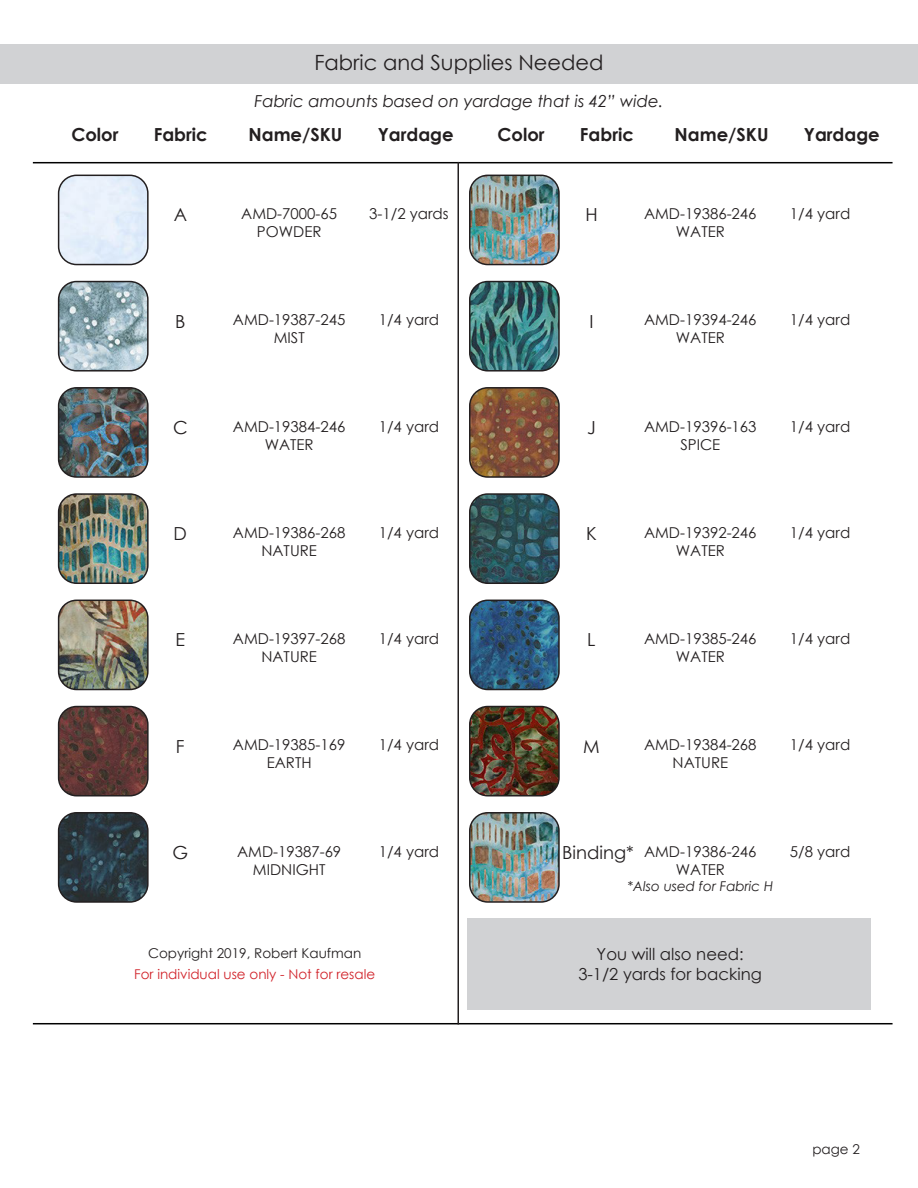
<style>
.page{position:relative;width:918px;height:1188px;background:#fff}
.page>*{position:absolute;margin:0;border:0;box-sizing:border-box;transform-origin:0 0}
.t1{font:21px "Century Gothic";color:#231f20}
.t2{font:700 18px "Century Gothic";color:#231f20}
.t3{font:18px "Century Gothic";color:#231f20}
.t4{font:italic 16.5px "Century Gothic";color:#231f20}
.t5{font:16.5px "Century Gothic";color:#231f20}
.t6{font:15px/18px "Century Gothic";color:#231f20;text-align:center}
.t7{font:13.5px "Century Gothic";color:#d1232a}
.t8{font:13.5px "Century Gothic";color:#231f20}
.t9{font:italic 13.5px "Century Gothic";color:#231f20}
</style>
<div class="page">
<img style="left:470px;top:175px;width:87px;height:90px">
<div style="left:469px;top:175px;width:91px;height:90px;border:2px solid #231f20;border-radius:18px"></div>
<img style="left:470px;top:282px;width:87px;height:87px">
<div style="left:469px;top:281px;width:91px;height:91px;border:2px solid #231f20;border-radius:18px"></div>
<img style="left:470px;top:388px;width:87px;height:87px">
<div style="left:469px;top:387px;width:91px;height:91px;border:2px solid #231f20;border-radius:18px"></div>
<img style="left:470px;top:496px;width:87px;height:87px">
<div style="left:469px;top:493px;width:91px;height:91px;border:2px solid #231f20;border-radius:18px"></div>
<img style="left:470px;top:600px;width:89px;height:90px">
<div style="left:469px;top:600px;width:91px;height:90px;border:2px solid #231f20;border-radius:18px"></div>
<img style="left:470px;top:707px;width:89px;height:89px">
<div style="left:469px;top:706px;width:91px;height:90px;border:2px solid #231f20;border-radius:18px"></div>
<img style="left:470px;top:813px;width:87px;height:87px">
<div style="left:469px;top:812px;width:91px;height:91px;border:2px solid #231f20;border-radius:18px"></div>
<div style="left:0;top:44px;width:918px;height:40px;background:#d1d2d4"></div>
<hr style="left:33px;top:162px;width:860px;height:1px;background:#000">
<hr style="left:33px;top:1023px;width:860px;height:1px;background:#000">
<hr style="left:458px;top:162px;width:1px;height:862px;background:#231f20">
<img style="left:59px;top:175px;width:87px;height:90px">
<div style="left:58px;top:175px;width:91px;height:90px;border:2px solid #231f20;border-radius:18px"></div>
<img style="left:59px;top:282px;width:87px;height:87px">
<div style="left:58px;top:281px;width:91px;height:91px;border:2px solid #231f20;border-radius:18px"></div>
<img style="left:59px;top:388px;width:87px;height:87px">
<div style="left:58px;top:387px;width:91px;height:91px;border:2px solid #231f20;border-radius:18px"></div>
<img style="left:59px;top:496px;width:87px;height:87px">
<div style="left:58px;top:493px;width:91px;height:91px;border:2px solid #231f20;border-radius:18px"></div>
<img style="left:59px;top:600px;width:87px;height:90px">
<div style="left:58px;top:600px;width:91px;height:90px;border:2px solid #231f20;border-radius:18px"></div>
<img style="left:59px;top:707px;width:87px;height:89px">
<div style="left:58px;top:706px;width:91px;height:90px;border:2px solid #231f20;border-radius:18px"></div>
<img style="left:59px;top:813px;width:87px;height:87px">
<div style="left:58px;top:812px;width:91px;height:91px;border:2px solid #231f20;border-radius:18px"></div>
<div style="left:467px;top:918px;width:404px;height:91px;background:#d1d2d4"></div>
<p class="t1" style="left:314px;top:47px;width:291px">Fabric and Supplies Needed</p>
<p class="t4" style="left:254px;top:90px;width:411px">Fabric amounts based on yardage that is 42” wide.</p>
<p class="t2" style="left:71px;top:121px;width:49px">Color</p>
<p class="t2" style="left:154px;top:121px;width:56px">Fabric</p>
<p class="t2" style="left:248px;top:121px;width:95px">Name/SKU</p>
<p class="t2" style="left:378px;top:121px;width:77px">Yardage</p>
<p class="t2" style="left:497px;top:121px;width:49px">Color</p>
<p class="t2" style="left:580px;top:121px;width:55px">Fabric</p>
<p class="t2" style="left:675px;top:121px;width:95px">Name/SKU</p>
<p class="t2" style="left:804px;top:121px;width:77px">Yardage</p>
<p class="t3" style="left:174px;top:202px;width:15px">A</p>
<p class="t6" style="left:241px;top:205px;width:97px">AMD-7000-65<br>POWDER</p>
<p class="t6" style="left:369px;top:205px;width:81px">3-1/2 yards</p>
<p class="t3" style="left:585px;top:202px;width:14px">H</p>
<p class="t6" style="left:644px;top:205px;width:114px">AMD-19386-246<br>WATER</p>
<p class="t6" style="left:790px;top:205px;width:62px">1/4 yard</p>
<p class="t3" style="left:175px;top:309px;width:12px">B</p>
<p class="t6" style="left:233px;top:311px;width:114px">AMD-19387-245</p>
<p class="t6" style="left:274px;top:329px;width:33px">MIST</p>
<p class="t6" style="left:379px;top:311px;width:62px">1/4 yard</p>
<p class="t3" style="left:589px;top:309px;width:6px">I</p>
<p class="t6" style="left:644px;top:311px;width:114px">AMD-19394-246<br>WATER</p>
<p class="t6" style="left:790px;top:311px;width:62px">1/4 yard</p>
<p class="t3" style="left:173px;top:415px;width:16px">C</p>
<p class="t6" style="left:233px;top:417px;width:114px">AMD-19384-246<br>WATER</p>
<p class="t6" style="left:379px;top:417px;width:62px">1/4 yard</p>
<p class="t3" style="left:587px;top:415px;width:10px">J</p>
<p class="t6" style="left:644px;top:417px;width:114px">AMD-19396-163<br>SPICE</p>
<p class="t6" style="left:790px;top:417px;width:62px">1/4 yard</p>
<p class="t3" style="left:174px;top:521px;width:15px">D</p>
<p class="t6" style="left:233px;top:523px;width:114px">AMD-19386-268<br>NATURE</p>
<p class="t6" style="left:379px;top:523px;width:62px">1/4 yard</p>
<p class="t3" style="left:586px;top:521px;width:12px">K</p>
<p class="t6" style="left:644px;top:523px;width:114px">AMD-19392-246<br>WATER</p>
<p class="t6" style="left:790px;top:523px;width:62px">1/4 yard</p>
<p class="t3" style="left:176px;top:627px;width:11px">E</p>
<p class="t6" style="left:233px;top:630px;width:114px">AMD-19397-268<br>NATURE</p>
<p class="t6" style="left:379px;top:630px;width:62px">1/4 yard</p>
<p class="t3" style="left:587px;top:627px;width:10px">L</p>
<p class="t6" style="left:644px;top:630px;width:114px">AMD-19385-246<br>WATER</p>
<p class="t6" style="left:790px;top:630px;width:62px">1/4 yard</p>
<p class="t3" style="left:176px;top:734px;width:10px">F</p>
<p class="t6" style="left:233px;top:736px;width:114px">AMD-19385-169<br>EARTH</p>
<p class="t6" style="left:379px;top:736px;width:62px">1/4 yard</p>
<p class="t3" style="left:583px;top:734px;width:18px">M</p>
<p class="t6" style="left:644px;top:736px;width:114px">AMD-19384-268<br>NATURE</p>
<p class="t6" style="left:790px;top:736px;width:62px">1/4 yard</p>
<p class="t3" style="left:172px;top:840px;width:17px">G</p>
<p class="t6" style="left:237px;top:842px;width:106px">AMD-19387-69<br>MIDNIGHT</p>
<p class="t6" style="left:379px;top:842px;width:62px">1/4 yard</p>
<p class="t3" style="left:562px;top:840px;width:73px">Binding*</p>
<p class="t6" style="left:644px;top:842px;width:114px">AMD-19386-246<br>WATER</p>
<p class="t9" style="left:627px;top:877px;width:147px">*Also used for Fabric H</p>
<p class="t6" style="left:790px;top:842px;width:62px">5/8 yard</p>
<p class="t8" style="left:148px;top:944px;width:215px">Copyright 2019, Robert Kaufman</p>
<p class="t7" style="left:134px;top:965px;width:243px">For individual use only - Not for resale</p>
<p class="t5" style="left:597px;top:943px;width:149px">You will also need:</p>
<p class="t5" style="left:578px;top:962px;width:185px">3-1/2 yards for backing</p>
<p class="t8" style="left:812px;top:1140px;width:49px">page 2</p>
</div>
